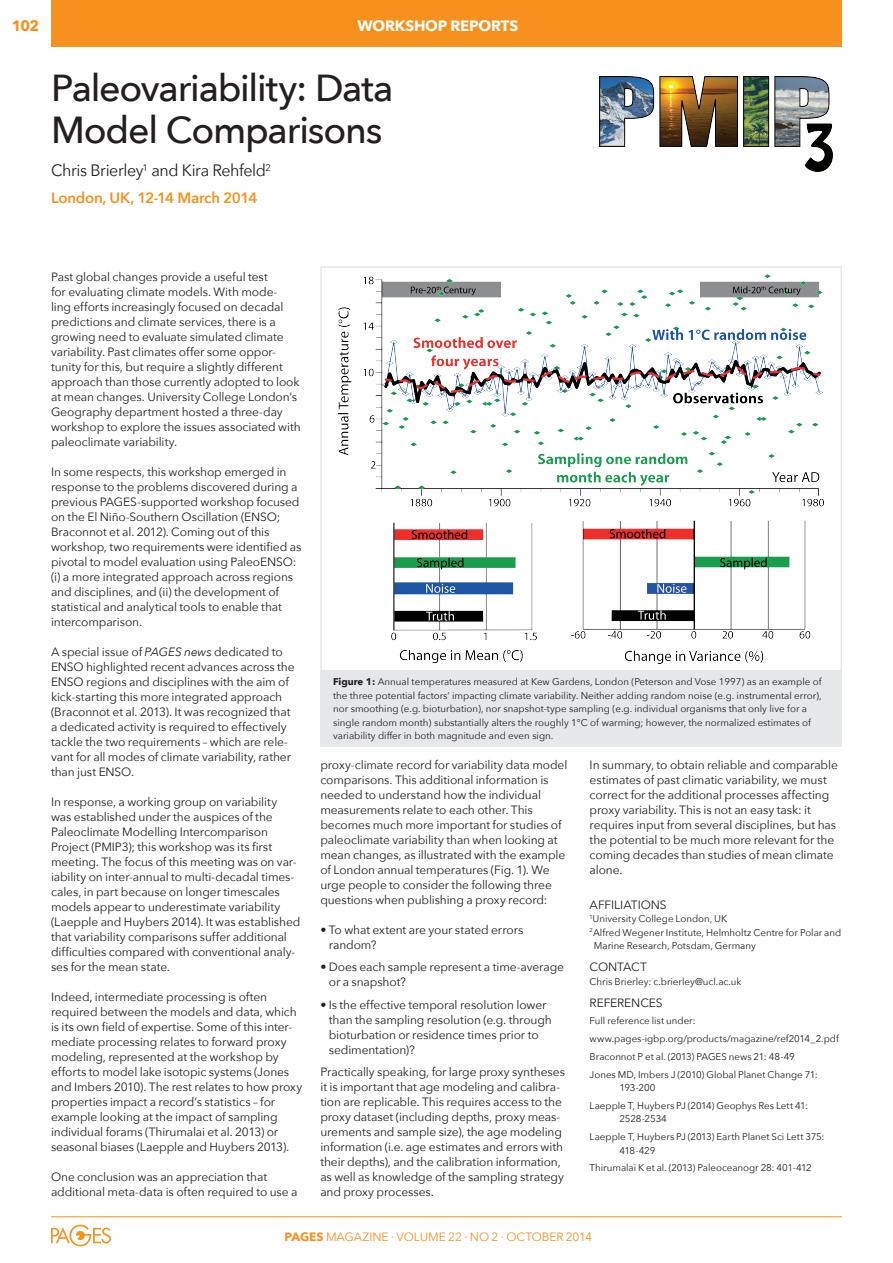
<style>
.page{position:relative;width:893px;height:1263px;background:#fff}
.page>*{position:absolute;margin:0;border:0;box-sizing:border-box;transform-origin:0 0}
.ARTICLE-Title{font:500 37.5px/42px "Avenir Next";letter-spacing:-.03em;color:#231f20}
.ARTICLE-Authors{font:16.5px "Avenir Next";letter-spacing:-.025em;color:#231f20}
.ARTICLE-Authors-2{font:600 15px "Avenir Next";letter-spacing:-.015em;color:#f6911e}
.t1{font:700 15px "Avenir Next";letter-spacing:-.015em;color:#fff}
.PAGE_NUMBER{font:700 15px "Avenir Next";color:#f6911e}
._3col-text{font:12px/15px "Avenir Next";letter-spacing:-.01em;color:#231f20}
.t2{font:12px "Avenir Next";letter-spacing:-.005em;color:#f6911e}
.ARTICLE-INFO-Title{font:12px "Avenir Next";letter-spacing:-.005em;color:#231f20}
.ARTICLE-Figure_Capti{font:9.75px/13.5px "Avenir Next";color:#231f20}
.ARTICLE-INFO-Referen{font:9.75px/13.5px "Avenir Next";letter-spacing:-.005em;color:#231f20}
.ARTICLE-INFO-Authors{font:9.75px/13.5px "Avenir Next";letter-spacing:-.005em;color:#231f20}
.ARTICLE-INFO-General{font:9.75px "Avenir Next";letter-spacing:-.005em;color:#231f20}
.s1{font-style:italic}
.s2{font-weight:700}
</style>
<div class="page">
<hr style="left:51px;top:1216px;width:791px;height:1px;background:#f6911e">
<svg style="left:51px;top:1225px;width:60px;height:21px"></svg>
<div style="left:51px;top:0;width:791px;height:46px;background:#f6911e"></div>
<img style="left:599px;top:76px;width:233px;height:95px">
<div style="left:320px;top:671px;width:522px;height:75px;background:#e6e7e9"></div>
<img style="left:339px;top:274px;width:484px;height:389px">
<div style="left:320px;top:266px;width:522px;height:405px;border:2px solid #e6e7e9"></div>
<p class="PAGE_NUMBER" style="left:12px;top:13px;width:29px">102</p>
<p class="t1" style="left:357px;top:12px;width:162px">WORKSHOP REPORTS</p>
<p class="ARTICLE-Title" style="left:51px;top:66px;width:344px">Paleovariability: Data<br>Model Comparisons</p>
<p class="ARTICLE-Authors" style="left:51px;top:157px;width:221px">Chris Brierley<sup>1</sup> and Kira Rehfeld<sup>2</sup></p>
<p class="ARTICLE-Authors-2" style="left:51px;top:185px;width:208px">London, UK, 12-14 March 2014</p>
<p class="_3col-text" style="left:51px;top:269px;width:251px">Past global changes provide a useful test<br>for evaluating climate models. With mode-<br>ling efforts increasingly focused on decadal predictions and climate services, there is a growing need to evaluate simulated climate variability. Past climates offer some oppor&shy;tunity for this, but require a slightly different approach than those currently adopted to look at mean changes. University College London’s Geography department hosted a three-day workshop to explore the issues associated with paleoclimate variability.</p>
<p class="_3col-text" style="left:51px;top:464px;width:252px">In some respects, this workshop emerged in response to the problems discovered during a previous PAGES-supported workshop focused on the El Niño-Southern Oscillation (ENSO; Braconnot et al. 2012). Coming out of this workshop, two requirements were identified as pivotal to model evaluation using PaleoENSO: (i) a more integrated approach across regions and disciplines, and (ii) the development of statistical and analytical tools to enable that intercomparison.</p>
<p class="_3col-text" style="left:51px;top:644px;width:245px">A special issue of <span class="s1">PAGES news</span> dedicated to ENSO highlighted recent advances across the ENSO regions and disciplines with the aim of kick-starting this more integrated approach<br>(B raconnot et al. 2013). It was recognized that a dedicated activity is required to effectively tackle the two requirements – which are rele&shy;vant for all modes of climate variability, rather than just ENSO.</p>
<p class="_3col-text" style="left:51px;top:794px;width:251px">In response, a working group on variability was established under the auspices of the Paleoclimate Modelling Intercomparison Project (PMIP3); this workshop was its first meeting. The focus of this meeting was on var&shy;iability on inter-annual to multi-decadal times&shy;cales, in part because on longer timescales models appear to underestimate variability (Laepple and Huybers 2014). It was established that variability comparisons suffer additional difficulties compared with conventional analy&shy;ses for the mean state.</p>
<p class="_3col-text" style="left:51px;top:989px;width:253px">Indeed, intermediate processing is often required between the models and data, which is its own field of expertise. Some of this inter&shy;mediate processing relates to forward proxy modeling, represented at the workshop by efforts to model lake isotopic systems (Jones and Imbers 2010). The rest relates to how proxy properties impact a record’s statistics – for example looking at the impact of sampling individual forams (Thirumalai et al. 2013) or seasonal biases (Laepple and Huybers 2013).</p>
<p class="_3col-text" style="left:51px;top:1169px;width:248px">One conclusion was an appreciation that additional meta-data is often required to use a</p>
<p class="ARTICLE-Figure_Capti" style="left:333px;top:675px;width:490px"><span class="s2">Figure 1:</span> Annual temperatures measured at Kew Gardens, London (Peterson and Vose 1997) as an example of the three potential factors’ impacting climate variability. Neither adding random noise (e.g. instrumental error), nor smoothing (e.g. bioturbation), nor snapshot-type sampling (e.g. individual organisms that only live for a single random month) substantially alters the roughly 1°C of warming; however, the normalized estimates of variability differ in both magnitude and even sign.</p>
<p class="_3col-text" style="left:320px;top:757px;width:249px">proxy-climate record for variability data model comparisons. This additional information is needed to understand how the individual measurements relate to each other. This becomes much more important for studies of paleoclimate variability than when looking at mean changes, as illustrated with the example of London annual temperatures (Fig. 1). We urge people to consider the following three questions when publishing a proxy record:</p>
<p class="_3col-text" style="left:329px;top:922px;width:196px;text-indent:-9px">• To what extent are your stated errors random?</p>
<p class="_3col-text" style="left:329px;top:959px;width:237px;text-indent:-9px">• Does each sample represent a time-average or a snapshot?</p>
<p class="_3col-text" style="left:329px;top:997px;width:224px;text-indent:-9px">• Is the effective temporal resolution lower than the sampling resolution (e.g. through bioturbation or residence times prior to sedimentation)?</p>
<p class="_3col-text" style="left:320px;top:1064px;width:246px">Practically speaking, for large proxy syntheses it is important that age modeling and calibra&shy;tion are replicable. This requires access to the proxy dataset (including depths, proxy meas&shy;urements and sample size), the age modeling information (i.e. age estimates and errors with their depths), and the calibration information, as well as knowledge of the sampling strategy and proxy processes.</p>
<p class="_3col-text" style="left:590px;top:757px;width:250px">In summary, to obtain reliable and comparable estimates of past climatic variability, we must correct for the additional processes affecting proxy variability. This is not an easy task: it requires input from several disciplines, but has the potential to be much more relevant for the coming decades than studies of mean climate alone.</p>
<p class="ARTICLE-INFO-Title" style="left:590px;top:894px;width:79px">AFFILIATIONS</p>
<p class="ARTICLE-INFO-Authors" style="left:590px;top:911px;width:139px"><sup>1</sup>University College London, UK</p>
<p class="ARTICLE-INFO-Authors" style="left:594px;top:925px;width:249px;text-indent:-4px"><sup>2</sup>Alfred Wegener Institute, Helmholtz Centre for Polar and<br>Marine Research, Potsdam, Germany</p>
<p class="ARTICLE-INFO-Title" style="left:590px;top:957px;width:50px">CONTACT</p>
<p class="ARTICLE-INFO-General" style="left:590px;top:973px;width:153px">Chris Brierley: c.brierley@ucl.ac.uk</p>
<p class="ARTICLE-INFO-Title" style="left:590px;top:992px;width:75px">REFERENCES</p>
<p class="ARTICLE-INFO-Referen" style="left:590px;top:1014px;width:108px">Full reference list under:</p>
<p class="ARTICLE-INFO-Referen" style="left:590px;top:1031px;width:251px">www.pages-igbp.org/products/magazine/ref2014_2.pdf</p>
<p class="ARTICLE-INFO-Referen" style="left:590px;top:1049px;width:207px">Braconnot P et al. (2013) PAGES news 21: 48-49</p>
<p class="ARTICLE-INFO-Referen" style="left:619px;top:1067px;width:200px;text-indent:-30px">Jones MD, Imbers J (2010) Global Planet Change 71:<br>193-200</p>
<p class="ARTICLE-INFO-Referen" style="left:619px;top:1098px;width:190px;text-indent:-30px">Laepple T, Huybers PJ (2014) Geophys Res Lett 41:<br>2528-2534</p>
<p class="ARTICLE-INFO-Referen" style="left:619px;top:1130px;width:206px;text-indent:-30px">Laepple T, Huybers PJ (2013) Earth Planet Sci Lett 375:<br>418-429</p>
<p class="ARTICLE-INFO-Referen" style="left:590px;top:1161px;width:224px">Thirumalai K et al. (2013) Paleoceanogr 28: 401-412</p>
<p class="t2" style="left:285px;top:1227px;width:309px"><span class="s2">PAGES</span> MAGAZINE ∙ VOLUME 22 ∙ NO 2 ∙ Octo ber 2014</p>
</div>
